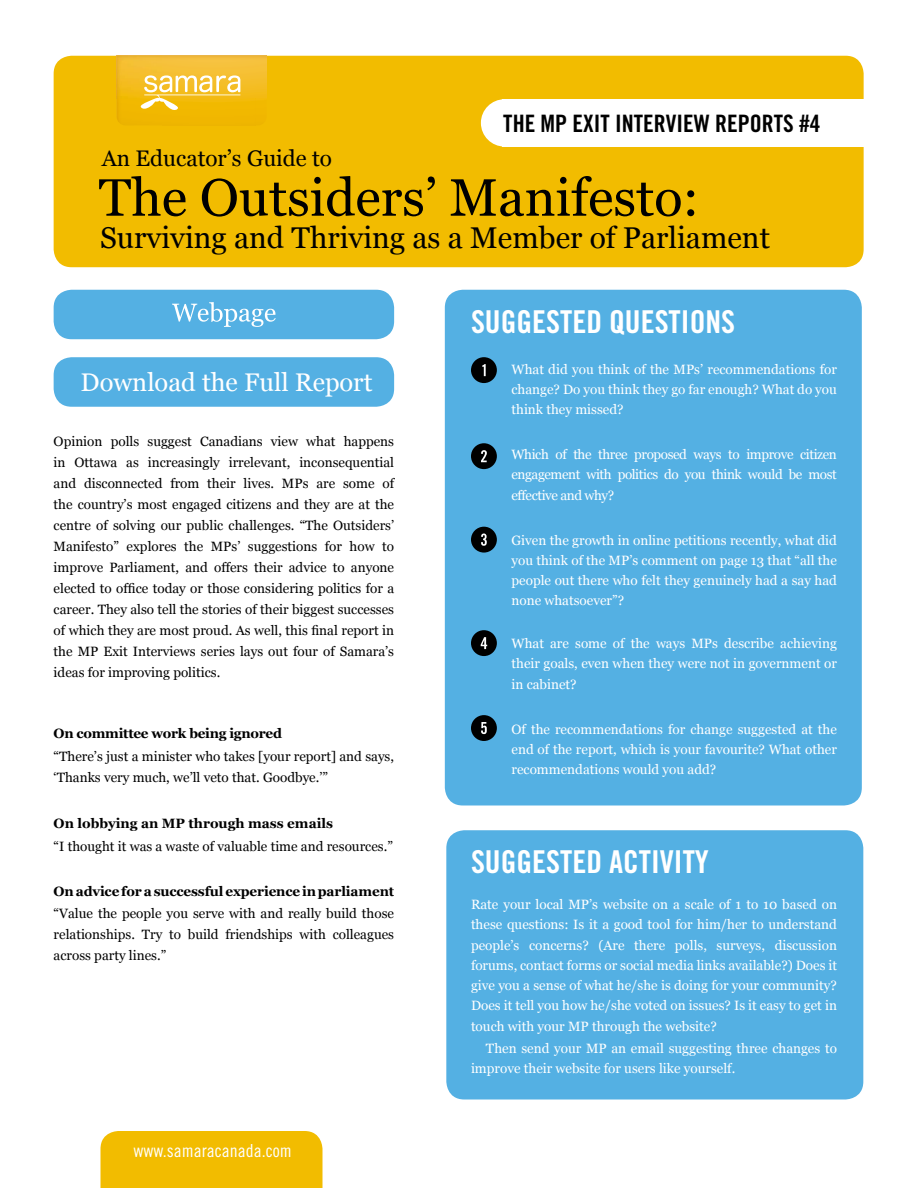
<style>
.page{position:relative;width:918px;height:1188px;background:#fff}
.page>*{position:absolute;margin:0;border:0;box-sizing:border-box;transform-origin:0 0}
.t1{font:52.5px "Georgia";color:#000}
.t2{font:31.5px "Trade Gothic Bold Cond Twenty";color:#fff}
.t3{font:30px "Georgia";color:#000}
.t4{font:25.5px "Georgia";color:#fff}
.t5{font:24px "Trade Gothic Bold Cond Twenty";color:#000}
.t6{font:22.5px "Georgia";color:#000}
.t7{font:18px "Trade Gothic Cond Eighteen";color:#fff}
.t8{font:13.5px/20.2px "Georgia";color:#fff;text-align:justify}
.t9{font:13.5px/21px "Georgia";color:#000;text-align:justify}
.t10{font:700 13.5px "Georgia";letter-spacing:-.01em;color:#000}
</style>
<div class="page">
<div style="left:445px;top:290px;width:417px;height:515px;background:#54b0e3;border-radius:18px"></div>
<div style="left:54px;top:56px;width:810px;height:211px;background:#f2bc00;border-radius:18px"></div>
<img style="left:117px;top:56px;width:150px;height:67px">
<svg style="left:141px;top:75px;width:100px;height:36px"></svg>
<div style="left:502px;top:99px;width:365px;height:48px;background:#fff"></div>
<div style="left:481px;top:99px;width:47px;height:48px;background:#fff;border-radius:50%"></div>
<div style="left:54px;top:290px;width:340px;height:49px;background:#54b0e3;border-radius:18px"></div>
<svg style="left:172px;top:302px;width:104px;height:25px"></svg>
<div style="left:54px;top:357px;width:340px;height:50px;background:#54b0e3;border-radius:18px"></div>
<div style="left:100px;top:1131px;width:222px;height:57px;background:#f2bc00"></div>
<div style="left:471px;top:443px;width:26px;height:26px;background:#000;border-radius:50%"></div>
<svg style="left:481px;top:450px;width:6px;height:12px"></svg>
<div style="left:471px;top:527px;width:26px;height:26px;background:#000;border-radius:50%"></div>
<svg style="left:481px;top:534px;width:6px;height:12px"></svg>
<div style="left:471px;top:630px;width:26px;height:26px;background:#000;border-radius:50%"></div>
<svg style="left:481px;top:637px;width:6px;height:12px"></svg>
<div style="left:471px;top:357px;width:26px;height:26px;background:#000;border-radius:50%"></div>
<svg style="left:482px;top:364px;width:4px;height:12px"></svg>
<div style="left:471px;top:715px;width:26px;height:26px;background:#000;border-radius:50%"></div>
<svg style="left:481px;top:722px;width:6px;height:12px"></svg>
<div style="left:446px;top:830px;width:417px;height:270px;background:#54b0e3;border-radius:18px"></div>
<h3 class="t6" style="left:102px;top:145px;width:232px">An Educator’s Guide to</h3>
<h3 class="t5" style="left:503px;top:109px;width:319px">THE MP EXIT INTERVIEW REPORTS #4</h3>
<h1 class="t1" style="left:99px;top:166px;width:602px">The Outsiders’ Manifesto:</h1>
<h3 class="t3" style="left:100px;top:220px;width:671px">Surviving and Thriving as a Member of Parliament</h3>
<h3 class="t4" style="left:81px;top:367px;width:293px">Download the Full Report</h3>
<p class="t9" style="left:54px;top:431px;width:342px">Opinion polls suggest Canadians view what happens in Ottawa as increasingly irrelevant, inconsequential and disconnected from their lives. MPs are some of the country’s most engaged citizens and they are at the centre of solving our public challenges. “The Outsiders’ Manifesto” explores the MPs’ suggestions for how to improve Parliament, and offers their advice to anyone elected to office today or those considering politics for a career. They also tell the stories of their biggest successes of which they are most proud. As well, this final report in the MP Exit Interviews series lays out four of Samara’s ideas for improving politics.</p>
<p class="t10" style="left:54px;top:725px;width:230px">On committee work being ignored</p>
<p class="t9" style="left:54px;top:746px;width:342px">“There’s just a minister who takes [your report] and says, ‘Thanks very much, we’ll veto that. Goodbye.’”</p>
<p class="t10" style="left:54px;top:815px;width:281px">On lobbying an MP through mass emails</p>
<p class="t9" style="left:54px;top:836px;width:341px">“I thought it was a waste of valuable time and resources.”</p>
<p class="t10" style="left:54px;top:882px;width:342px">On advice for a successful experience in parliament</p>
<p class="t9" style="left:54px;top:903px;width:342px">“Value the people you serve with and really build those relationships. Try to build friendships with colleagues across party lines.”</p>
<h3 class="t7" style="left:134px;top:1139px;width:160px">www.samaracanada.com</h3>
<h2 class="t2" style="left:471px;top:303px;width:266px">SUGGESTED QUESTIONS</h2>
<p class="t8" style="left:512px;top:359px;width:327px">What did you think of the MPs’ recommendations for change? Do you think they go far enough? What do you think they missed?</p>
<p class="t8" style="left:512px;top:445px;width:327px">Which of the three proposed ways to improve citizen engagement with politics do you think would be most effective and why?</p>
<p class="t8" style="left:512px;top:530px;width:327px">Given the growth in online petitions recently, what did you think of the MP’s comment on page 13 that “all the people out there who felt they genuinely had a say had none whatsoever”?</p>
<p class="t8" style="left:512px;top:634px;width:327px">What are some of the ways MPs describe achieving their goals, even when they were not in government or in cabinet?</p>
<p class="t8" style="left:512px;top:719px;width:327px">Of the recommendations for change suggested at the end of the report, which is your favourite? What other recommendations would you add?</p>
<h2 class="t2" style="left:471px;top:843px;width:239px">SUGGESTED ACTIVITY</h2>
<p class="t8" style="left:471px;top:895px;width:368px">Rate your local MP’s website on a scale of 1 to 10 based on these questions: Is it a good tool for him/her to understand people’s concerns? (Are there polls, surveys, discussion forums, contact forms or social media links available?) Does it give you a sense of what he/she is doing for your community?<br>Does it tell you how he/she voted on issues? Is it easy to get in touch with your MP through the website?</p>
<p class="t8" style="left:471px;top:1039px;width:367px;text-indent:15px">Then send your MP an email suggesting three changes to improve their website for users like yourself.</p>
</div>
